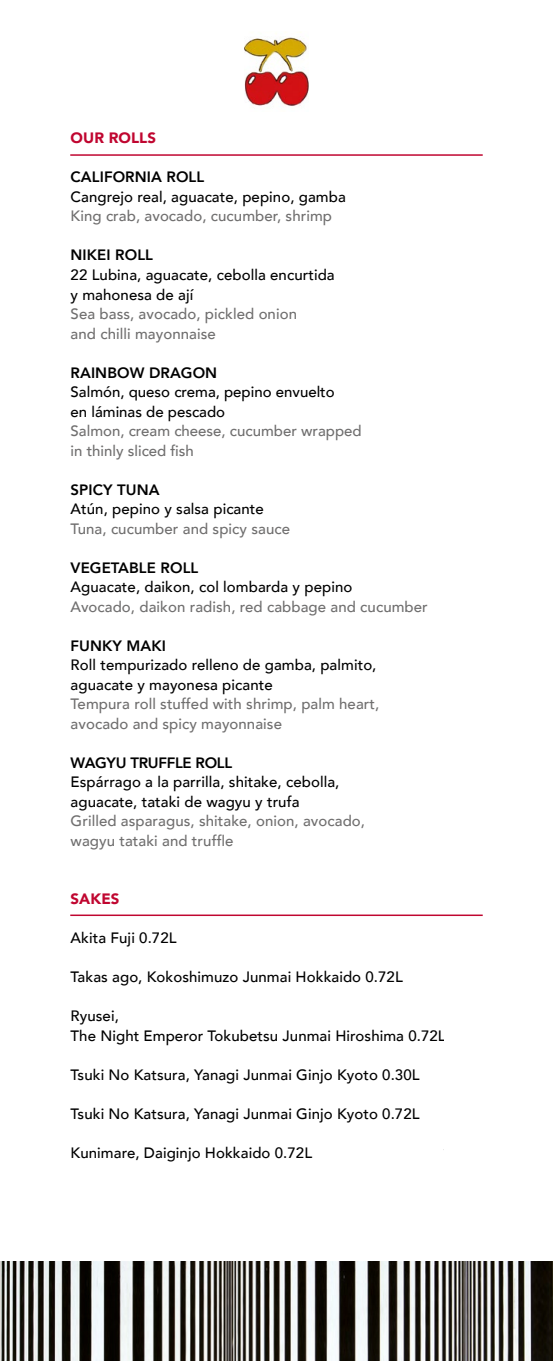
<style>
.page{position:relative;width:553px;height:1361px;background:#fff}
.page>*{position:absolute;margin:0;border:0;box-sizing:border-box;transform-origin:0 0}
.t1{font:500 15px/19.5px "Avenir";letter-spacing:.005em;color:#000}
.t2{font:500 15px/19.5px "Avenir";letter-spacing:.005em;color:#706f6f}
.t3{font:800 15px "Avenir";letter-spacing:.005em;color:#000}
.t4{font:800 15px "Avenir";letter-spacing:-.02em;color:#000}
.t5{font:900 15px "Avenir";letter-spacing:.005em;color:#c00630}
</style>
<div class="page">
<hr style="left:70px;top:914px;width:413px;height:2px;background:#c00630">
<hr style="left:70px;top:154px;width:413px;height:2px;background:#c00630">
<img style="left:0;top:1261px;width:553px;height:100px">
<img style="left:244px;top:37px;width:64px;height:70px">
<p class="t5" style="left:71px;top:125px;width:87px">OUR ROLLS</p>
<p class="t3" style="left:71px;top:166px;width:135px">CALIFORNIA ROLL</p>
<p class="t1" style="left:71px;top:186px;width:277px">Cangrejo real, aguacate, pepino, gamba</p>
<p class="t2" style="left:71px;top:206px;width:263px">King crab, avocado, cucumber, shrimp</p>
<p class="t3" style="left:71px;top:244px;width:84px">NIKEI ROLL</p>
<p class="t1" style="left:71px;top:264px;width:266px">22 Lubina, aguacate, cebolla encurtida y mahonesa de ají</p>
<p class="t2" style="left:71px;top:303px;width:228px">Sea bass, avocado, pickled onion and chilli mayonnaise</p>
<p class="t3" style="left:71px;top:361px;width:148px">RAINBOW DRAGON</p>
<p class="t1" style="left:71px;top:381px;width:266px">Salmón, queso crema, pepino envuelto en láminas de pescado</p>
<p class="t2" style="left:71px;top:420px;width:292px">Salmon, cream cheese, cucumber wrapped in thinly sliced fish</p>
<p class="t3" style="left:71px;top:478px;width:90px">SPICY TUNA</p>
<p class="t1" style="left:71px;top:498px;width:195px">Atún, pepino y salsa picante</p>
<p class="t2" style="left:71px;top:518px;width:221px">Tuna, cucumber and spicy sauce</p>
<p class="t3" style="left:71px;top:556px;width:129px">VEGETABLE ROLL</p>
<p class="t1" style="left:71px;top:576px;width:283px">Aguacate, daikon, col lombarda y pepino</p>
<p class="t2" style="left:71px;top:596px;width:359px">Avocado, daikon radish, red cabbage and cucumber</p>
<p class="t3" style="left:71px;top:634px;width:97px">FUNKY MAKI</p>
<p class="t1" style="left:71px;top:654px;width:307px">Roll tempurizado relleno de gamba, palmito, aguacate y mayonesa picante</p>
<p class="t2" style="left:71px;top:693px;width:310px">Tempura roll stuffed with shrimp, palm heart, avocado and spicy mayonnaise</p>
<p class="t4" style="left:71px;top:751px;width:163px">WAGYU TRUFFLE ROLL</p>
<p class="t1" style="left:71px;top:771px;width:270px">Espárrago a la parrilla, shitake, cebolla, aguacate, tataki de wagyu y trufa</p>
<p class="t2" style="left:71px;top:810px;width:296px">Grilled asparagus, shitake, onion, avocado, wagyu tataki and truffle</p>
<p class="t5" style="left:71px;top:886px;width:50px">SAKES</p>
<p class="t1" style="left:71px;top:927px;width:107px">Akita Fuji 0.72L</p>
<p class="t1" style="left:71px;top:966px;width:334px">Takas ago, Kokoshimuzo Junmai Hokkaido 0.72L</p>
<p class="t1" style="left:71px;top:1005px;width:376px">Ryusei,<br>The Night Emperor Tokubetsu Junmai Hiroshima 0.72L</p>
<p class="t1" style="left:71px;top:1064px;width:350px">Tsuki No Katsura, Yanagi Junmai Ginjo Kyoto 0.30L</p>
<p class="t1" style="left:71px;top:1103px;width:350px">Tsuki No Katsura, Yanagi Junmai Ginjo Kyoto 0.72L</p>
<p class="t1" style="left:71px;top:1142px;width:243px">Kunimare, Daiginjo Hokkaido 0.72L</p>
</div>
